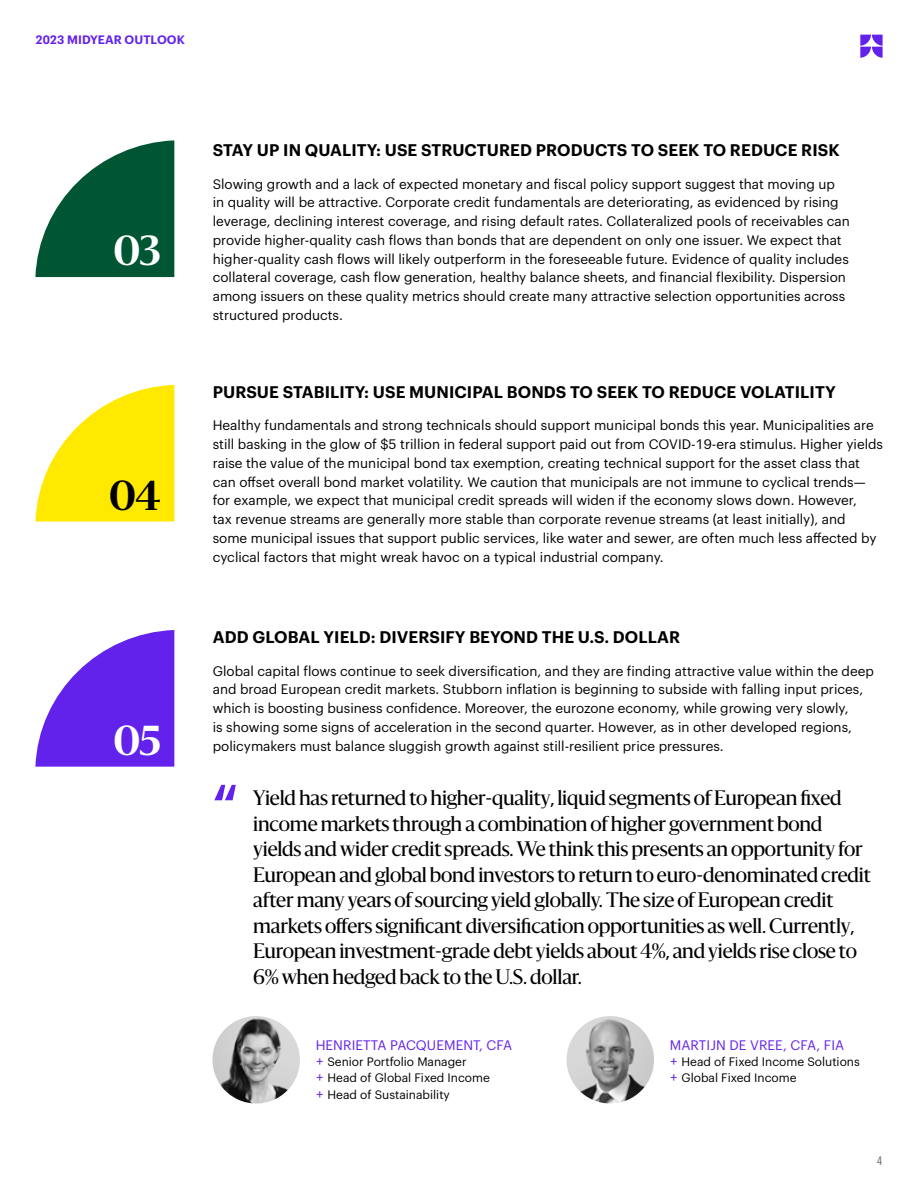
<style>
.page{position:relative;width:918px;height:1188px;background:#fff}
.page>*{position:absolute;margin:0;border:0;box-sizing:border-box;transform-origin:0 0}
.t1{font:78px "Allspring Sanomat";color:#6222ec}
.t2{font:700 39px "Allspring Sanomat";color:#fff}
.t3{font:700 39px "Allspring Sanomat";color:#000}
.t4{font:19.5px/25.5px "Allspring Sanomat";letter-spacing:-.01em;color:#000}
.t5{font:600 16.5px "Graphik TF";letter-spacing:.005em;color:#000}
.t6{font:13.5px/18.8px "Graphik TF";color:#000}
.t7{font:13.5px "Graphik TF";letter-spacing:.005em;color:#6222ec}
.t8{font:12px "Graphik TF";color:#000}
.t9{font:600 12px "Graphik TF";letter-spacing:.005em;color:#6222ec}
.t10{font:12px "Graphik Cond TF";color:#6e6e6e}
.s1{font-size:13.5px;color:#6222ec}
</style>
<div class="page">
<img style="left:567px;top:1016px;width:87px;height:88px;border-radius:44px">
<img style="left:212px;top:1016px;width:88px;height:88px;border-radius:44px">
<svg style="left:35px;top:140px;width:139px;height:137px"></svg>
<svg style="left:35px;top:385px;width:139px;height:137px"></svg>
<svg style="left:35px;top:630px;width:139px;height:137px"></svg>
<svg style="left:860px;top:35px;width:23px;height:23px"></svg>
<p class="t9" style="left:35px;top:31px;width:151px">2023 MIDYEAR OUTLOOK</p>
<h2 class="t2" style="left:114px;top:221px;width:49px">03</h2>
<h2 class="t3" style="left:109px;top:466px;width:53px">04</h2>
<h2 class="t2" style="left:113px;top:711px;width:49px">05</h2>
<h2 class="t5" style="left:213px;top:138px;width:629px">STAY UP IN QUALITY: USE STRUCTURED PRODUCTS TO SEEK TO REDUCE RISK</h2>
<p class="t6" style="left:213px;top:173px;width:639px">Slowing growth and a lack of expected monetary and fiscal policy support suggest that moving up in quality will be attractive. Corporate credit fundamentals are deteriorating, as evidenced by rising leverage, declining interest coverage, and rising default rates. Collateralized pools of receivables can provide higher-quality cash flows than bonds that are dependent on only one issuer. We expect that higher-quality cash flows will likely outperform in the foreseeable future. Evidence of quality includes collateral coverage, cash flow generation, healthy balance sheets, and financial flexibility. Dispersion among issuers on these quality metrics should create many attractive selection opportunities across structured products.</p>
<h2 class="t5" style="left:213px;top:380px;width:625px">PURSUE STABILITY: USE MUNICIPAL BONDS TO SEEK TO REDUCE VOLATILITY</h2>
<p class="t6" style="left:213px;top:415px;width:672px">Healthy fundamentals and strong technicals should support municipal bonds this year. Municipalities are still basking in the glow of $5 trillion in federal support paid out from COVID-19-era stimulus. Higher yields raise the value of the municipal bond tax exemption, creating technical support for the asset class that can offset overall bond market volatility. We caution that municipals are not immune to cyclical trends— for example, we expect that municipal credit spreads will widen if the economy slows down. However,<br>tax revenue streams are generally more stable than corporate revenue streams (at least initially), and some municipal issues that support public services, like water and sewer, are often much less affected by cyclical factors that might wreak havoc on a typical industrial company.</p>
<h2 class="t5" style="left:213px;top:625px;width:469px">ADD GLOBAL YIELD: DIVERSIFY BEYOND THE U.S. DOLLAR</h2>
<p class="t6" style="left:213px;top:660px;width:663px">Global capital flows continue to seek diversification, and they are finding attractive value within the deep and broad European credit markets. Stubborn inflation is beginning to subside with falling input prices, which is boosting business confidence. Moreover, the eurozone economy, while growing very slowly,<br>is showing some signs of acceleration in the second quarter. However, as in other developed regions, policymakers must balance sluggish growth against still-resilient price pressures.</p>
<p class="t4" style="left:253px;top:784px;width:619px">Yield has returned to higher-quality, liquid segments of European fixed income markets through a combination of higher government bond yields and wider credit spreads. We think this presents an opportunity for European and global bond investors to return to euro-denominated credit after many years of sourcing yield globally. The size of European credit markets offers significant diversification opportunities as well. Currently, European investment-grade debt yields about 4%, and yields rise close to 6% when hedged back to the U.S. dollar.</p>
<h1 class="t1" style="left:212px;top:758px;width:27px">“</h1>
<p class="t7" style="left:316px;top:1035px;width:198px">HENRIETTA PACQUEMENT, CFA</p>
<p class="t8" style="left:316px;top:1053px;width:152px"><span class="s1">+</span> Senior Portfolio Manager</p>
<p class="t8" style="left:316px;top:1069px;width:176px"><span class="s1">+</span> Head of Global Fixed Income</p>
<p class="t8" style="left:316px;top:1085px;width:136px"><span class="s1">+</span> Head of Sustainability</p>
<p class="t7" style="left:670px;top:1035px;width:176px">MARTIJN DE VREE, CFA, FIA</p>
<p class="t8" style="left:670px;top:1053px;width:192px"><span class="s1">+</span> Head of Fixed Income Solutions</p>
<p class="t8" style="left:670px;top:1069px;width:128px"><span class="s1">+</span> Global Fixed Income</p>
<p class="t10" style="left:877px;top:1152px;width:7px">4</p>
</div>
